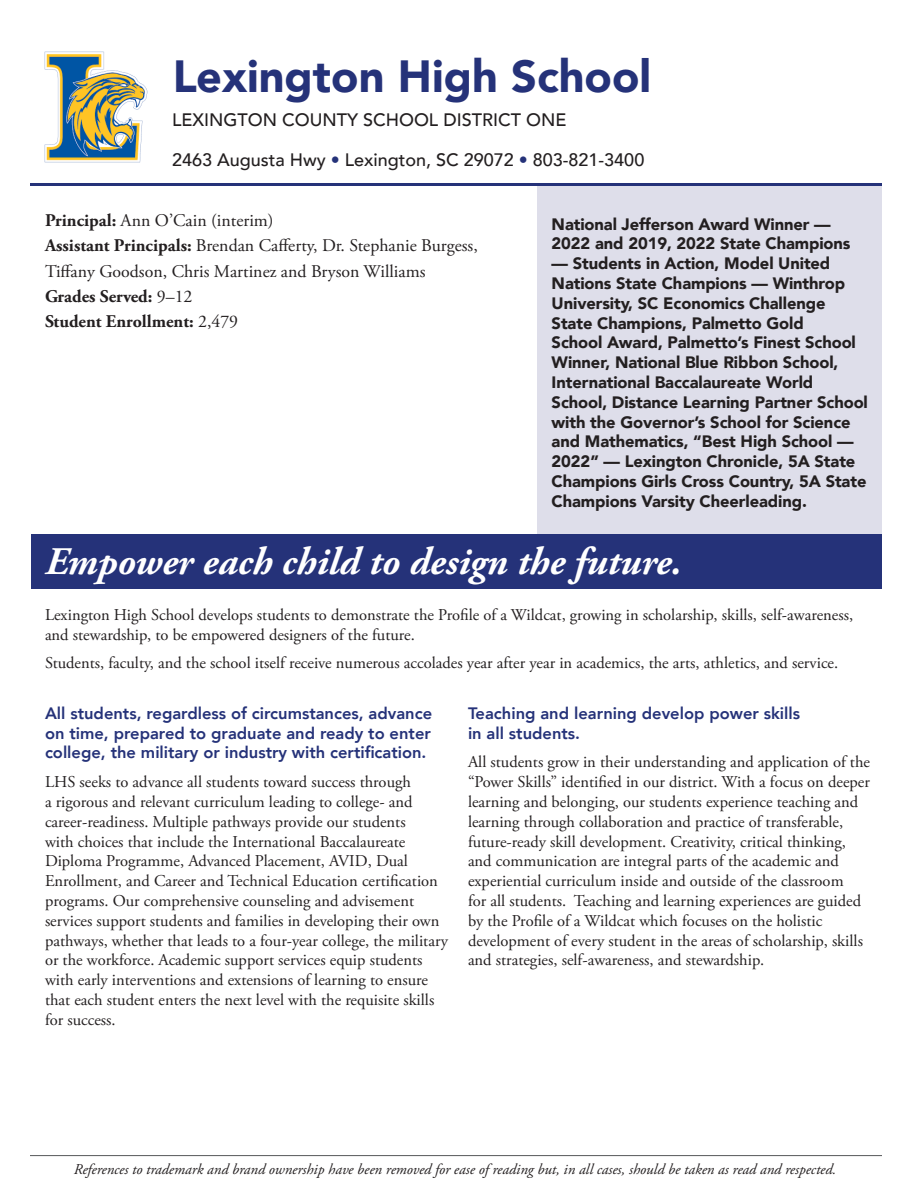
<style>
.page{position:relative;width:918px;height:1188px;background:#fff}
.page>*{position:absolute;margin:0;border:0;box-sizing:border-box;transform-origin:0 0}
.t1{font:900 45px "Avenir";color:#253279}
.t2{font:italic 700 39px "Adobe Garamond Pro";color:#fff}
.t3{font:500 18px "Avenir";color:#231f20}
.School_Staff_and_Student_Info{font:17.85px/25.2px "Adobe Garamond Pro";color:#231f20}
.School_Staff_and_Student_Info-2{font:700 17.85px "Adobe Garamond Pro";color:#231f20}
.Body_Copy{font:16.5px/19.8px "Adobe Garamond Pro";color:#231f20}
.t4{font:900 16.5px/19.8px "Avenir";letter-spacing:-.005em;color:#231f20}
.Subheaders{font:800 16.5px/19.8px "Avenir";color:#253279;text-align:justify}
.Body_Copy-2{font:800 16.5px/19.8px "Avenir";color:#253279}
.t5{font:italic 15px "Adobe Garamond Pro";color:#231f20}
.s1{color:#253279}
.s2{font-weight:700}
.s3{font-weight:400}
</style>
<div class="page">
<hr style="left:30px;top:1155px;width:852px;height:1px;background:#57585a">
<div style="left:538px;top:186px;width:344px;height:350px;background:#dedeea"></div>
<div style="left:32px;top:534px;width:850px;height:54px;background:#253279"></div>
<hr style="left:30px;top:183px;width:852px;height:3px;background:#253279">
<img style="left:44px;top:51px;width:104px;height:112px">
<h1 class="t1" style="left:172px;top:37px;width:481px">Lexington High School</h1>
<p class="t3" style="left:172px;top:104px;width:396px">LEXINGTON COUNTY SCHOOL DISTRICT ONE</p>
<p class="t3" style="left:172px;top:144px;width:474px">2463 Augusta Hwy <span class="s1">•</span> Lexington, SC 29072 <span class="s1">•</span> 803-821-3400</p>
<p class="School_Staff_and_Student_Info" style="left:45px;top:208px;width:230px"><span class="s2">Principal:</span> Ann O’Cain (interim)</p>
<p class="School_Staff_and_Student_Info" style="left:45px;top:234px;width:434px"><span class="s2">Assistant Principals:</span> Brendan Cafferty, Dr. Stephanie Burgess,<br>Tiffany Goodson, Chris Martinez and Bryson Williams</p>
<p class="School_Staff_and_Student_Info-2" style="left:45px;top:286px;width:149px">Grades Served: <span class="s3">9–12</span></p>
<p class="School_Staff_and_Student_Info-2" style="left:45px;top:311px;width:195px">Student Enrollment: <span class="s3">2,479</span></p>
<p class="t4" style="left:552px;top:214px;width:300px">National Jefferson Award Winner —<br>2022 and 2019, 2022 State Champions</p>
<p class="t4" style="left:552px;top:253px;width:318px">— Students in Action, Model United Nations State Champions — Winthrop University, SC Economics Challenge State Champions, Palmetto Gold<br>School Award, Palmetto’s Finest School Winner, National Blue Ribbon School, International Baccalaureate World School, Distance Learning Partner School with the Governor’s School for Science and Mathematics, “Best High School — 2022” — Lexington Chronicle, 5A State Champions Girls Cross Country, 5A State Champions Varsity Cheerleading.</p>
<h2 class="t2" style="left:45px;top:539px;width:638px">Empower each child to design the future.</h2>
<p class="Body_Copy" style="left:45px;top:605px;width:810px">Lexington High School develops students to demonstrate the Profile of a Wildcat, growing in scholarship, skills, self-awareness, and stewardship, to be empowered designers of the future.</p>
<p class="Body_Copy" style="left:45px;top:654px;width:795px">Students, faculty, and the school itself receive numerous accolades year after year in academics, the arts, athletics, and service.</p>
<p class="Subheaders" style="left:45px;top:703px;width:389px">All students, regardless of circumstances, advance on time, prepared to graduate and ready to enter college, the military or industry with certification.</p>
<p class="Body_Copy" style="left:45px;top:773px;width:405px">LHS seeks to advance all students toward success through<br>a rigorous and relevant curriculum leading to college- and career-readiness. Multiple pathways provide our students<br>with choices that include the International Baccalaureate Diploma Programme, Advanced Placement, AVID, Dual Enrollment, and Career and Technical Education certification programs. Our comprehensive counseling and advisement services support students and families in developing their own pathways, whether that leads to a four-year college, the military or the workforce. Academic support services equip students with early interventions and extensions of learning to ensure that each student enters the next level with the requisite skills for success.</p>
<p class="Body_Copy-2" style="left:468px;top:703px;width:334px">Teaching and learning develop power skills in all students.</p>
<p class="Body_Copy" style="left:468px;top:753px;width:404px">All students grow in their understanding and application of the “Power Skills” identified in our district. With a focus on deeper learning and belonging, our students experience teaching and learning through collaboration and practice of transferable, future-ready skill development. Creativity, critical thinking, and communication are integral parts of the academic and experiential curriculum inside and outside of the classroom<br>for all students. Teaching and learning experiences are guided by the Profile of a Wildcat which focuses on the holistic development of every student in the areas of scholarship, skills and strategies, self-awareness, and stewardship.</p>
<p class="t5" style="left:74px;top:1160px;width:764px">References to trademark and brand ownership have been removed for ease of reading but, in all cases, should be taken as read and respected.</p>
</div>
